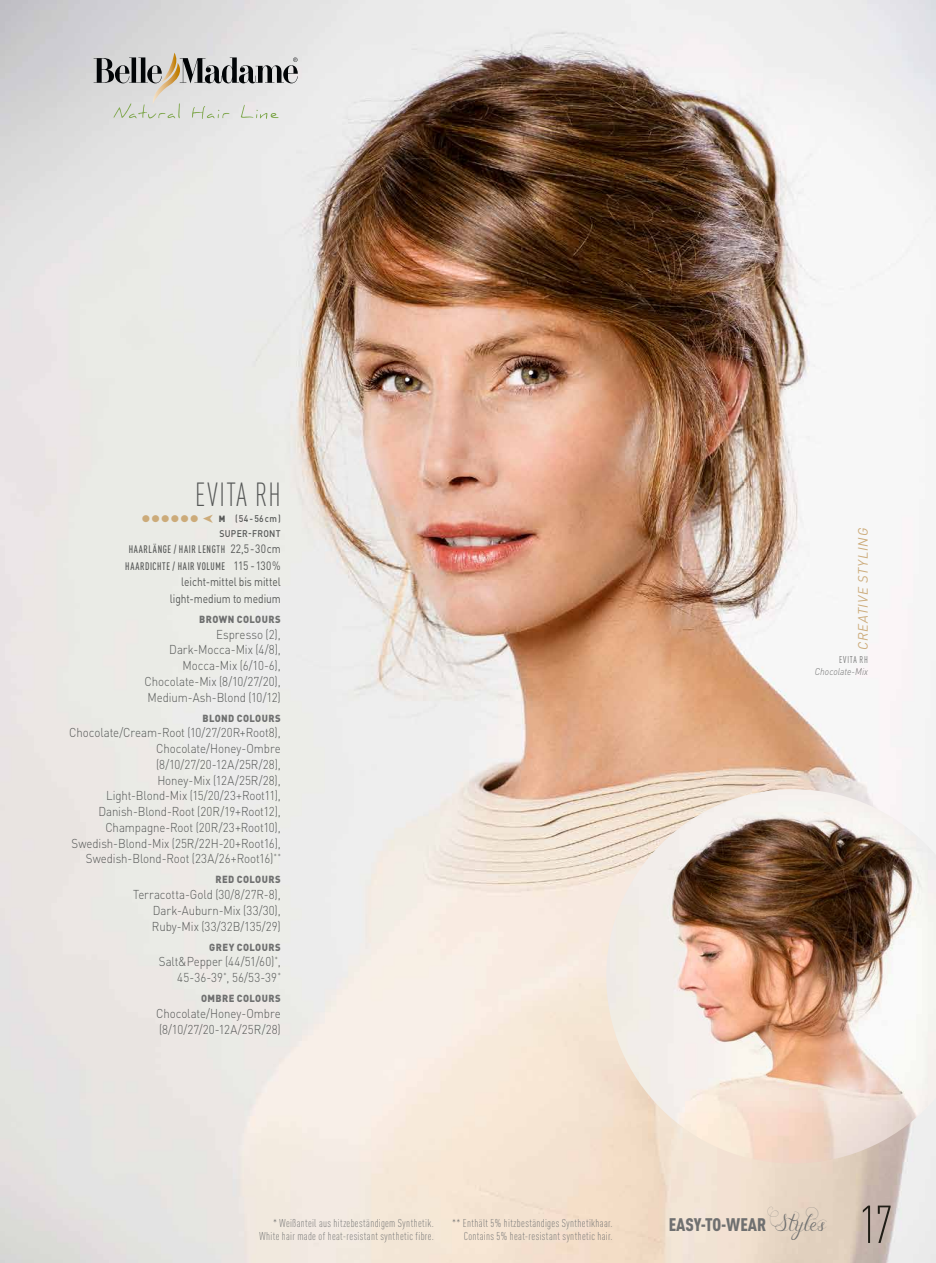
<style>
.page{position:relative;width:936px;height:1263px;background:#fff}
.page>*{position:absolute;margin:0;border:0;box-sizing:border-box;transform-origin:0 0}
.t1{font:300 52.5px "DIN Cond DIN Cond";color:#201d16}
.t2{font:300 33px "DIN Cond DIN Cond";letter-spacing:.045em;color:#555756;scale:.9 1}
.t3{font:22.35px "Arrows";color:#ccab7a;scale:.7 1}
.t4{font:900 18px "DIN Cond DIN Cond";color:#6f7070}
.t5{font:italic 13.5px "DIN";letter-spacing:.06em;color:#ccab7a}
.t6{font:300 12.75px/15.8px "DIN Pro";letter-spacing:-.005em;color:#555756;text-align:right;scale:.9 1}
.t7{font:12px/16.5px "DIN Pro";letter-spacing:-.005em;color:#555756;text-align:right;scale:.85 1}
.t8{font:300 11.25px/13.5px "DIN Cond DIN Cond";letter-spacing:.03em;color:#6f7070;text-align:right}
.t9{font:500 10.8px/16.5px "DIN Cond DIN Cond";letter-spacing:.065em;color:#555756;text-align:center;scale:.89 1}
.t10{font:900 10.2px "DIN Pro";letter-spacing:.045em;color:#6f7070;scale:.92 1}
.t11{font:italic 300 9.75px "DIN";color:#6f7070;scale:.9 1}
.t12{font:9.75px "DIN Cond DIN Cond";letter-spacing:.095em;color:#6f7070;scale:.9 1}
.t13{font:9.75px "Zapf Dingbats Std";color:#ccab7a}
.t14{font:500 9.6px/15px "DIN Pro";letter-spacing:.04em;color:#555756;scale:.9 1}
.s1{font-weight:900;font-size:9px}
.s2{font-family:"DIN Pro";font-weight:400;font-size:12px}
.s3{font-family:"Janda Celebration Script";font-weight:400;font-size:21.6px}
</style>
<div class="page">
<img style="left:213px;top:0;width:722px;height:1263px">
<img style="left:606px;top:789px;width:329px;height:374px">
<svg style="left:94px;top:53px;width:204px;height:66px;background:#c1c1be"></svg>
<h2 class="t2" style="left:195px;top:475px;width:97px">EVITA RH</h2>
<p class="t13" style="left:142px;top:514px;width:58px">●●●●●●</p>
<h3 class="t3" style="left:202px;top:506px;width:18px">b</h3>
<p class="t14" style="left:219px;top:510px;width:70px"><span class="s1">M</span> (54-56cm)<br>SUPER‑FRONT</p>
<p class="t9" style="left:125px;top:541px;width:176px">HAARLÄNGE / HAIR LENGTH <span class="s2">22,5-30cm<br></span>HAARDICHTE / HAIR VOLUME <span class="s2">115 -130%</span></p>
<p class="t7" style="left:170px;top:573px;width:132px">leicht-mittel bis mittel light-medium to medium</p>
<p class="t10" style="left:199px;top:612px;width:90px">BROWN COLOURS</p>
<p class="t6" style="left:145px;top:626px;width:153px">Espresso (2),<br>Dark‑ Mocca‑ Mix (4/8),<br>Mocca‑ Mix (6/10‑6),<br>Chocolate‑ Mix (8/10/27/20),<br>Medium‑Ash‑Blond (10/12)</p>
<p class="t10" style="left:202px;top:711px;width:87px">BLOND COLOURS</p>
<p class="t6" style="left:69px;top:724px;width:236px">Chocolate/Cream‑ Root (10/27/20R+Root8), Chocolate/Honey‑Ombre (8/10/27/20‑12A/25R/28),<br>Honey‑ Mix (12A/25R/28),<br>Light‑ Blond‑ Mix (15/20/23+Root11), Danish‑ Blond‑ Root (20R/19+Root12), Champagne‑ Root (20R/23+Root10), Swedish‑ Blond‑ Mix (25R/22H‑20+Root16), Swedish‑ Blond‑ Root (23A/26+Root16)<sup>**</sup></p>
<p class="t10" style="left:215px;top:873px;width:72px">RED COLOURS</p>
<p class="t6" style="left:152px;top:886px;width:145px;text-align:justify;text-indent:-19px">Terracotta‑ Gold (30/8/27R‑ 8), Dark‑Auburn‑ Mix (33/30), Ruby‑Mix (33/32B/135/29)</p>
<p class="t10" style="left:209px;top:940px;width:79px">GREY COLOURS</p>
<p class="t6" style="left:159px;top:953px;width:137px">Salt&amp;Pepper (44/51/60)<sup>*</sup>,<br>45‑36‑39<sup>*</sup>, 56/53‑39<sup>*</sup></p>
<p class="t10" style="left:201px;top:991px;width:88px">OMBRE COLOURS</p>
<p class="t6" style="left:156px;top:1005px;width:140px;text-align:left">Chocolate/Honey‑Ombre (8/10/27/20‑12A/25R/28)</p>
<p class="t5" style="left:854px;top:650px;width:123px;rotate:-90deg">CREATIVE STYLING</p>
<p class="t12" style="left:839px;top:654px;width:34px">EVITA RH</p>
<p class="t11" style="left:814px;top:665px;width:60px">Chocolate‑Mix</p>
<p class="t8" style="left:259px;top:1216px;width:176px">* Weißanteil aus hitzebeständigem Synthetik.<br>White hair made of heat-resistant synthetic fibre.</p>
<p class="t8" style="left:452px;top:1216px;width:162px">** Enthält 5% hitzbeständiges Synthetikhaar.<br>Contains 5% heat-resistant synthetic hair.</p>
<h3 class="t4" style="left:668px;top:1213px;width:158px">EASY-TO-WEAR <span class="s3">Styles</span></h3>
<h1 class="t1" style="left:859px;top:1194px;width:35px">17</h1>
</div>
